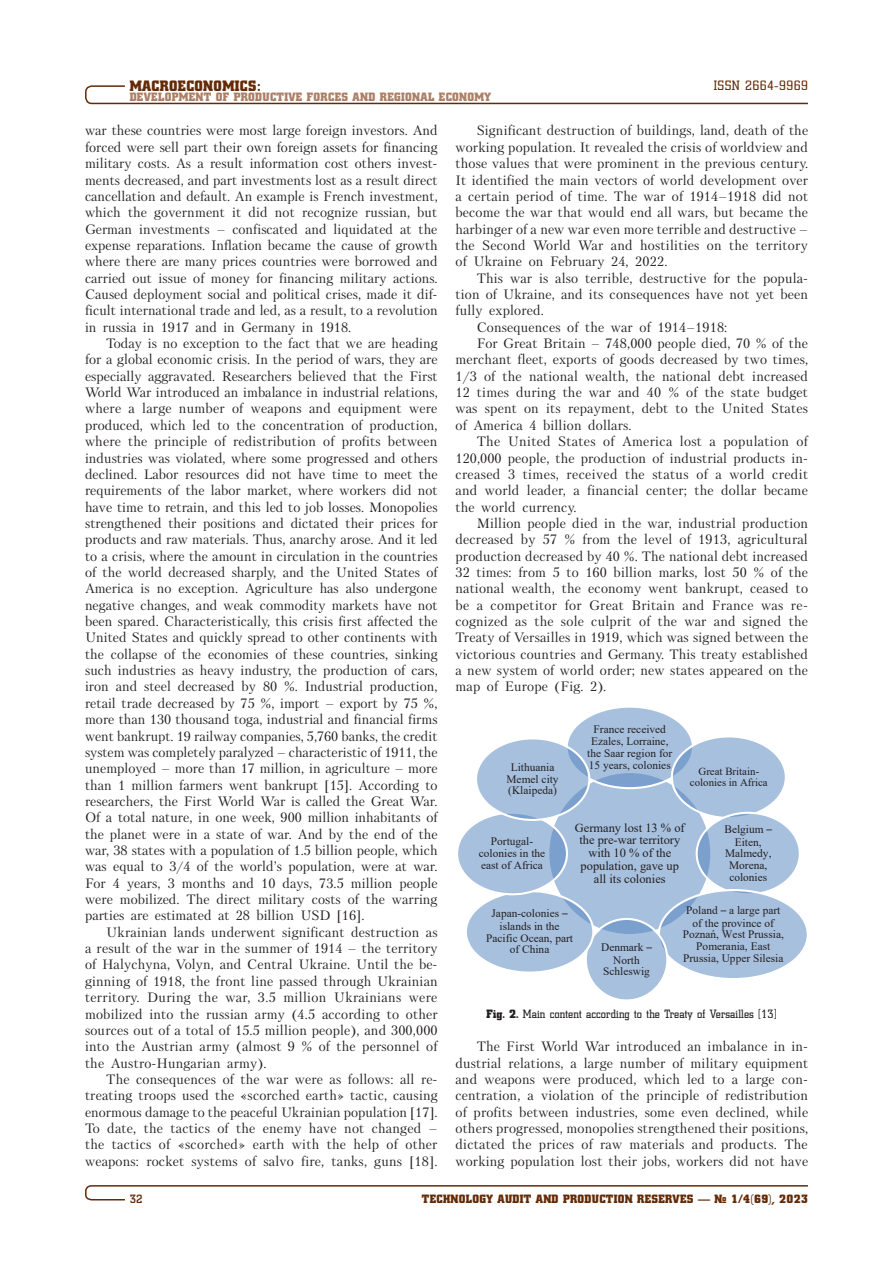
<style>
.page{position:relative;width:893px;height:1276px;background:#fff}
.page>*{position:absolute;margin:0;border:0;box-sizing:border-box;transform-origin:0 0}
.t1{font:15px "Coliseum Black C";letter-spacing:.025em;color:#642a06}
.Отсуп_англ{font:13.5px/16.4px "Petersburg C";letter-spacing:.01em;color:#231f20;text-align:justify}
.t2{font:13.5px "Coliseum C";letter-spacing:.03em;color:#642a06}
.t3{font:12.45px/12.9px "Times New Roman";color:#231f20;text-align:center}
.Подпись_рисунка{font:12px "Coliseum C";letter-spacing:.015em;color:#231f20}
.t4{font:12px "Coliseum Black C";letter-spacing:.025em;color:#642a06}
.t5{font:12px "Coliseum Black C";letter-spacing:.025em;color:#ab7f67}
.t6{font:700 12px "Coliseum C";color:#642a06}
.t7{font:11.4px/12px "Times New Roman";color:#231f20;text-align:center}
.t8{font:10.8px/11.2px "Times New Roman";color:#231f20;text-align:center}
.s1{font-family:"Calibri"}
.s2{font-family:"Coliseum Black C"}
</style>
<div class="page">
<svg style="left:85px;top:85px;width:723px;height:20px"></svg>
<svg style="left:85px;top:1185px;width:723px;height:16px"></svg>
<div style="left:548px;top:772px;width:163px;height:163px;background:#a7c0de;border-radius:50%"></div>
<svg style="left:567px;top:707px;width:125px;height:82px"></svg>
<div style="left:672px;top:736px;width:114px;height:82px;background:#4f81bd;border-radius:50%;opacity:.5"></div>
<div style="left:671px;top:735px;width:116px;height:84px;border:2px solid #fff;border-radius:50%"></div>
<div style="left:697px;top:813px;width:103px;height:81px;background:#4f81bd;border-radius:50%;opacity:.5"></div>
<div style="left:696px;top:811px;width:105px;height:84px;border:2px solid #fff;border-radius:50%"></div>
<svg style="left:585px;top:889px;width:221px;height:111px"></svg>
<div style="left:466px;top:891px;width:127px;height:81px;background:#a7c0de;border-radius:50%"></div>
<div style="left:465px;top:890px;width:129px;height:83px;border:2px solid #fff;border-radius:50%"></div>
<div style="left:457px;top:813px;width:110px;height:81px;background:#4f81bd;border-radius:50%;opacity:.5"></div>
<div style="left:457px;top:811px;width:111px;height:84px;border:2px solid #fff;border-radius:50%"></div>
<div style="left:476px;top:738px;width:113px;height:82px;background:#4f81bd;border-radius:50%;opacity:.5"></div>
<div style="left:475px;top:737px;width:115px;height:84px;border:2px solid #fff;border-radius:50%"></div>
<p class="t1" style="left:130px;top:77px;width:132px">MACROECONOMICS:</p>
<p class="t5" style="left:130px;top:90px;width:363px">DEVELOPMENT OF PRODUCTIVE FORCES AND REGIONAL ECONOMY</p>
<p class="t2" style="left:714px;top:78px;width:96px">ISSN 2664-9969</p>
<p class="Отсуп_англ" style="left:85px;top:122px;width:354px">war these countries were most large foreign investors. And forced were sell part their own foreign assets for financing military costs. As a result information cost others invest&shy;ments decreased, and part investments lost as a result direct cancellation and default. An example is French investment, which the government it did not recognize russian, but German investments – confiscated and liquidated at the expense reparations. Inflation became the cause of growth where there are many prices countries were borrowed and carried out issue of money for financing military actions.<br>Caused deployment social and political crises, made it dif&shy;ficult international trade and led, as a result, to a revolution in russia in 1917 and in Germany in 1918.</p>
<p class="Отсуп_англ" style="left:85px;top:335px;width:354px;text-indent:21px">Today is no exception to the fact that we are heading for a global economic crisis. In the period of wars, they are especially aggravated. Researchers believed that the First World War introduced an imbalance in industrial relations, where a large number of weapons and equipment were produced, which led to the concentration of production, where the principle of redistribution of profits between industries was violated, where some progressed and others declined. Labor resources did not have time to meet the requirements of the labor market, where workers did not have time to retrain, and this led to job losses. Monopolies strengthened their positions and dictated their prices for products and raw materials. Thus, anarchy arose. And it led to a crisis, where the amount in circulation in the countries of the world decreased sharply, and the United States of America is no exception. Agriculture has also undergone negative changes, and weak commodity markets have not been spared. Characteristically, this crisis first affected the United States and quickly spread to other continents with the collapse of the economies of these countries, sinking such industries as heavy industry, the production of cars, iron and steel decreased by 80 %. Industrial production, retail trade decreased by 75 %, import – export by 75 %, more than 130 thousand toga, industrial and financial firms went bankrupt. 19 railway companies, 5,760 banks, the credit system was completely paralyzed – characteristic of 1911, the unemployed – more than 17 million, in agriculture – more than 1 million farmers went bankrupt [15]. According to researchers, the First World War is called the Great War.<br>Of a total nature, in one week, 900 million inhabitants of the planet were in a state of war. And by the end of the war, 38 states with a population of 1.5 billion people, which was equal to 3/4 of the world’s population, were at war.<br>For 4 years, 3 months and 10 days, 73.5 million people were mobilized. The direct military costs of the warring parties are estimated at 28 billion USD [16].</p>
<p class="Отсуп_англ" style="left:85px;top:923px;width:354px;text-indent:21px">Ukrainian lands underwent significant destruction as a result of the war in the summer of 1914 – the territory of Halychyna, Volyn, and Central Ukraine. Until the be&shy;ginning of 1918, the front line passed through Ukrainian territory. During the war, 3.5 million Ukrainians were mobilized into the russian army (4.5 according to other sources out of a total of 15.5 million people), and 300,000 into the Austrian army (almost 9 % of the personnel of the Austro-Hungarian army).</p>
<p class="Отсуп_англ" style="left:85px;top:1071px;width:354px;text-indent:21px">The consequences of the war were as follows: all re&shy;treating troops used the «scorched earth» tactic, causing enormous damage to the peaceful Ukrainian population [17].<br>To date, the tactics of the enemy have not changed – the tactics of «scorched» earth with the help of other weapons: rocket systems of salvo fire, tanks, guns [18].</p>
<p class="Отсуп_англ" style="left:455px;top:122px;width:354px;text-indent:21px">Significant destruction of buildings, land, death of the working population. It revealed the crisis of worldview and those values that were prominent in the previous century.<br>It identified the main vectors of world development over a certain period of time. The war of 1914–1918 did not become the war that would end all wars, but became the harbinger of a new war even more terrible and destructive – the Second World War and hostilities on the territory of Ukraine on February 24, 2022.</p>
<p class="Отсуп_англ" style="left:455px;top:269px;width:354px;text-indent:21px">This war is also terrible, destructive for the popula&shy;tion of Ukraine, and its consequences have not yet been fully explored.</p>
<p class="Отсуп_англ" style="left:477px;top:319px;width:252px">Consequences of the war of 1914–1918:</p>
<p class="Отсуп_англ" style="left:455px;top:335px;width:354px;text-indent:21px">For Great Britain – 748,000 people died, 70 % of the merchant fleet, exports of goods decreased by two times, 1/3 of the national wealth, the national debt increased 12 times during the war and 40 % of the state budget was spent on its repayment, debt to the United States of America 4 billion dollars.</p>
<p class="Отсуп_англ" style="left:455px;top:433px;width:354px;text-indent:21px">The United States of America lost a population of 120,000 people, the production of industrial products in&shy;creased 3 times, received the status of a world credit and world leader, a financial center; the dollar became the world currency.</p>
<p class="Отсуп_англ" style="left:455px;top:515px;width:354px;text-indent:21px">Million people died in the war, industrial production decreased by 57 % from the level of 1913, agricultural production decreased by 40 %. The national debt increased 32 times: from 5 to 160 billion marks, lost 50 % of the national wealth, the economy went bankrupt, ceased to be a competitor for Great Britain and France was re&shy;cognized as the sole culprit of the war and signed the Treaty of Versailles in 1919, which was signed between the victorious countries and Germany. This treaty established a new system of world order; new states appeared on the map of Europe (Fig. 2).</p>
<p class="t7" style="left:587px;top:723px;width:87px">France received<br>Ezales, Lorraine, the Saar region for<br>15 years, colonies</p>
<p class="t7" style="left:506px;top:760px;width:54px">Lithuania<br>Memel city (Klaipeda)</p>
<p class="t8" style="left:690px;top:765px;width:79px">Great Britain&shy;colonies in Africa</p>
<p class="t7" style="left:724px;top:823px;width:49px">Belgium <span class="s1">–<br></span>Eiten,<br>Malmedy,<br>Morena, colonies</p>
<p class="t7" style="left:683px;top:904px;width:103px">Poland <span class="s1">–</span> a large part of the province of<br>Poznań, West Prussia,<br>Pomerania, East<br>Prussia, Upper Silesia</p>
<p class="t3" style="left:575px;top:820px;width:111px">Germany lost 13 % of the pre-war territory with 10 % of the population, gave up all its colonies</p>
<p class="t7" style="left:479px;top:835px;width:68px">Portugal&shy;colonies in the east of Africa</p>
<p class="t7" style="left:486px;top:907px;width:88px">Japan-colonies <span class="s1">– </span>islands in the<br>Pacific Ocean, part of China</p>
<p class="t7" style="left:601px;top:941px;width:52px">Denmark <span class="s1">–<br></span>North<br>Schleswig</p>
<p class="Подпись_рисунка" style="left:487px;top:1007px;width:292px"><span class="s2">Fig. 2.</span> Main content according to the Treaty of Versailles [13]</p>
<p class="Отсуп_англ" style="left:455px;top:1038px;width:354px;text-indent:21px">The First World War introduced an imbalance in in&shy;dustrial relations, a large number of military equipment and weapons were produced, which led to a large con&shy;centration, a violation of the principle of redistribution of profits between industries, some even declined, while others progressed, monopolies strengthened their positions, dictated the prices of raw materials and products. The working population lost their jobs, workers did not have</p>
<p class="t6" style="left:130px;top:1191px;width:14px">32</p>
<p class="t4" style="left:422px;top:1191px;width:387px">TECHNOLOGY AUDIT AND PRODUCTION RESERVES — № 1/4(69), 2023</p>
</div>
